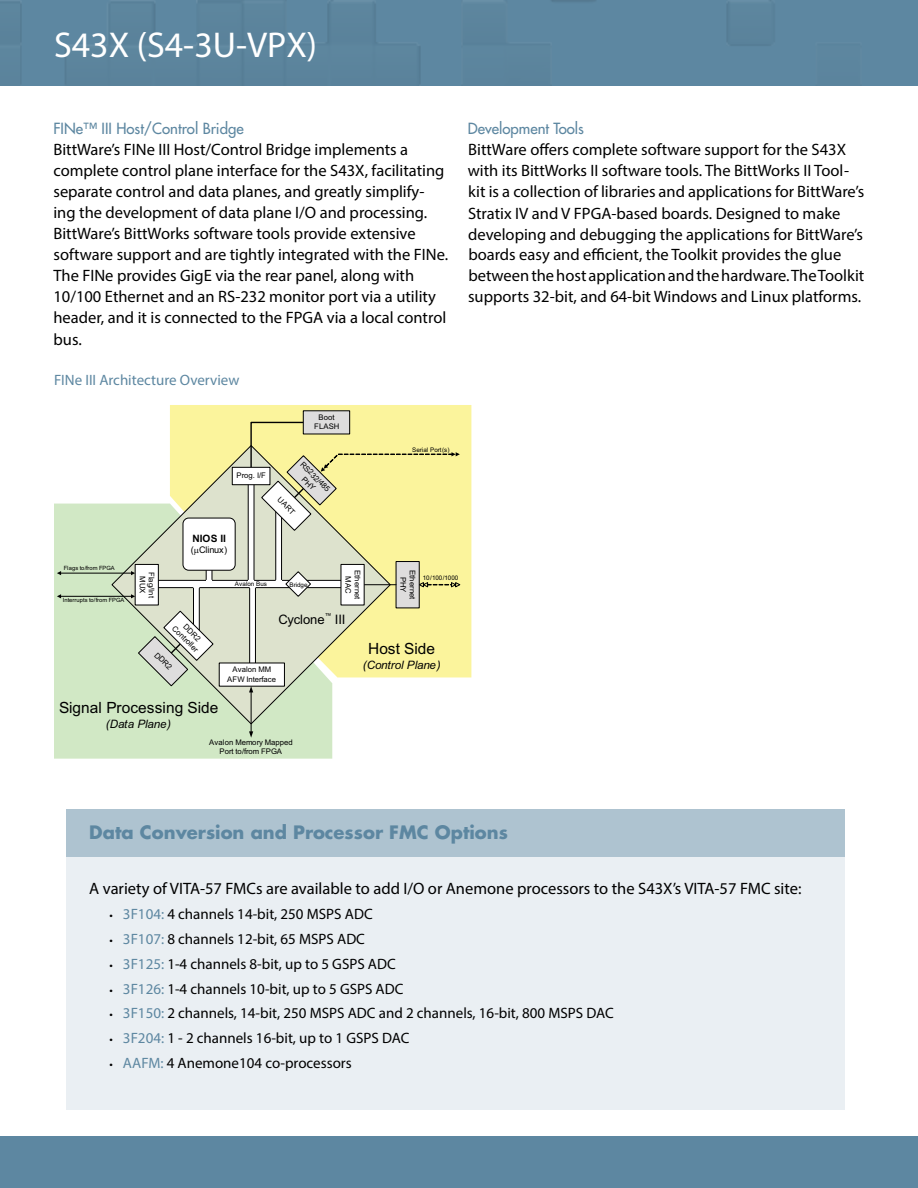
<style>
.page{position:relative;width:918px;height:1188px;background:#fff}
.page>*{position:absolute;margin:0;border:0;box-sizing:border-box;transform-origin:0 0}
.t1{font:36px "Myriad Pro";color:#fff}
.t2{font:700 18px "Futura";color:#5d87a1}
.t3{font:16.5px/21px "Myriad Pro";color:#000}
.t4{font:15.45px "Arial";letter-spacing:.005em;color:#000}
.t5{font:15px "Myriad Pro";color:#000}
.t6{font:15px "Futura";color:#5d87a1}
.t7{font:15px "Myriad Pro";color:#5d87a1}
.t8{font:13.05px "Arial";letter-spacing:-.02em;color:#000}
.t9{font:italic 11.55px "Arial";letter-spacing:-.015em;color:#000}
.t10{font:700 10.2px "Arial";letter-spacing:.005em;color:#000}
.t11{font:9.15px "Arial";letter-spacing:-.03em;color:#000}
.t12{font:7.8px/9.1px "Arial";letter-spacing:.005em;color:#000;text-align:center}
.t13{font:6.3px "Arial";letter-spacing:-.015em;color:#000}
.t14{font:6.3px "Arial";letter-spacing:.005em;color:#000}
.t15{font:5.85px "Arial";color:#000}
.s1{font-size:5.25px}
.s2{font-size:12px}
.s3{color:#5d87a1}
</style>
<div class="page">
<div style="left:0;top:0;width:918px;height:86px;background:#5d87a1"></div>
<div style="left:0;top:1137px;width:918px;height:51px;background:#5d87a1"></div>
<div style="left:54px;top:504px;width:278px;height:255px;background:#d1e8c5"></div>
<div style="left:170px;top:405px;width:301px;height:272px;background:#fbf49c"></div>
<svg style="left:112px;top:445px;width:278px;height:279px;background:#dee5c5"></svg>
<div style="left:157px;top:580px;width:188px;height:8px;background:#fff"></div>
<hr style="left:157px;top:580px;width:188px;height:1px;background:#000">
<hr style="left:157px;top:587px;width:188px;height:1px;background:#000">
<div style="left:206px;top:550px;width:6px;height:30px;background:#fff"></div>
<hr style="left:212px;top:550px;width:1px;height:30px;background:#000">
<hr style="left:206px;top:550px;width:1px;height:30px;background:#000">
<div style="left:276px;top:509px;width:6px;height:71px;background:#fff"></div>
<hr style="left:281px;top:509px;width:1px;height:71px;background:#000">
<hr style="left:276px;top:509px;width:1px;height:71px;background:#000">
<div style="left:183px;top:518px;width:52px;height:52px;background:#fff;border-radius:6px"></div>
<div style="left:183px;top:518px;width:52px;height:52px;border:1px solid #000;border-radius:6px"></div>
<div style="left:248px;top:480px;width:6px;height:100px;background:#fff"></div>
<hr style="left:254px;top:480px;width:1px;height:100px;background:#000">
<hr style="left:248px;top:480px;width:1px;height:100px;background:#000">
<svg style="left:419px;top:582px;width:41px;height:6px"></svg>
<hr style="left:61px;top:573px;width:71px;height:1px;background:#000">
<svg style="left:131px;top:571px;width:4px;height:4px"></svg>
<svg style="left:57px;top:571px;width:4px;height:4px"></svg>
<hr style="left:61px;top:596px;width:71px;height:1px;background:#000">
<svg style="left:131px;top:594px;width:4px;height:4px"></svg>
<svg style="left:57px;top:594px;width:4px;height:4px"></svg>
<div style="left:396px;top:561px;width:23px;height:47px;background:#dedddd"></div>
<hr style="left:364px;top:584px;width:32px;height:1px;background:#000">
<div style="left:135px;top:564px;width:24px;height:41px;background:#fff;border:1px solid #000"></div>
<div style="left:250px;top:588px;width:5px;height:87px;background:#fff"></div>
<hr style="left:255px;top:588px;width:1px;height:87px;background:#000">
<hr style="left:249px;top:588px;width:1px;height:87px;background:#000">
<div style="left:219px;top:663px;width:66px;height:23px;background:#fff"></div>
<div style="left:232px;top:467px;width:38px;height:18px;background:#fff;border:1px solid #000"></div>
<hr style="left:251px;top:692px;width:1px;height:40px;background:#000">
<svg style="left:249px;top:686px;width:4px;height:6px"></svg>
<svg style="left:249px;top:731px;width:4px;height:7px"></svg>
<svg style="left:248px;top:421px;width:212px;height:110px;background:#ede8a3"></svg>
<svg style="left:276px;top:571px;width:35px;height:26px"></svg>
<div style="left:194px;top:588px;width:5px;height:68px;background:#fff"></div>
<hr style="left:199px;top:588px;width:1px;height:68px;background:#000">
<hr style="left:193px;top:588px;width:1px;height:68px;background:#000">
<svg style="left:138px;top:611px;width:76px;height:75px"></svg>
<div style="left:341px;top:564px;width:23px;height:41px;background:#fff"></div>
<div style="left:303px;top:411px;width:47px;height:23px;background:#dedddd;border:1px solid #000"></div>
<div style="left:66px;top:809px;width:778px;height:300px;background:#eaeff3"></div>
<div style="left:66px;top:809px;width:778px;height:48px;background:#aec3d0"></div>
<h1 class="t1" style="left:54px;top:23px;width:265px">S43X (S4-3U-VPX)</h1>
<p class="t6" style="left:53px;top:120px;width:192px">FINe™ III Host/Control Bridge</p>
<p class="t3" style="left:53px;top:139px;width:396px">BittWare’s FINe III Host/Control Bridge implements a complete control plane interface for the S43X, facilitating separate control and data planes, and greatly simplify&shy;ing the development of data plane I/O and processing.<br>BittWare’s BittWorks software tools provide extensive software support and are tightly integrated with the FINe.<br>The FINe provides GigE via the rear panel, along with 10/100 Ethernet and an RS-232 monitor port via a utility header, and it is connected to the FPGA via a local control bus.</p>
<p class="t6" style="left:468px;top:119px;width:118px">Development Tools</p>
<p class="t3" style="left:468px;top:139px;width:398px">BittWare offers complete software support for the S43X with its BittWorks II software tools. The BittWorks II Tool&shy;kit is a collection of libraries and applications for BittWare’s Stratix IV and V FPGA-based boards. Designed to make developing and debugging the applications for BittWare’s boards easy and efficient, the Toolkit provides the glue between the host application and the hardware. The Toolkit supports 32-bit, and 64-bit Windows and Linux platforms.</p>
<p class="t7" style="left:54px;top:371px;width:187px">FINe III Architecture Overview</p>
<p class="t12" style="left:314px;top:413px;width:27px">Boot<br>FLASH</p>
<p class="t15" style="left:64px;top:565px;width:52px">Flags to/from FPGA</p>
<p class="t15" style="left:63px;top:596px;width:63px">Interrupts to/from FPGA</p>
<p class="t12" style="left:156px;top:572px;width:27px;rotate:90deg">Flag/Int<br>MUX</p>
<p class="t12" style="left:236px;top:471px;width:31px">Prog. I/F</p>
<p class="t10" style="left:192px;top:532px;width:35px">NIOS II</p>
<p class="t11" style="left:191px;top:544px;width:38px">( Clinux)</p>
<p class="t12" style="left:305px;top:460px;width:40px;rotate:45deg">RS232/485<br>PHY</p>
<p class="t12" style="left:282px;top:495px;width:23px;rotate:45deg">UART</p>
<p class="t14" style="left:235px;top:580px;width:34px">Aval<span class="s1">te</span>on <span class="s1">xt</span> Bus</p>
<p class="t13" style="left:290px;top:581px;width:19px">Bridge</p>
<p class="t12" style="left:362px;top:570px;width:31px;rotate:90deg">Ethernet<br>MAC</p>
<p class="t13" style="left:412px;top:446px;width:39px">Serial Port(s)</p>
<p class="t12" style="left:417px;top:570px;width:31px;rotate:90deg">Ethernet<br>PHY</p>
<p class="t13" style="left:423px;top:574px;width:37px">10/100/1000</p>
<p class="t12" style="left:183px;top:617px;width:35px;rotate:45deg">DDR2<br>Controller</p>
<p class="t12" style="left:159px;top:650px;width:23px;rotate:45deg">DDR2</p>
<p class="t4" style="left:59px;top:697px;width:161px">Signal Processing Side</p>
<p class="t9" style="left:106px;top:716px;width:67px">(Data Plane)</p>
<p class="t8" style="left:278px;top:610px;width:68px">Cyclone<sup>™</sup> III</p>
<p class="t12" style="left:227px;top:665px;width:50px">Avalon MM<br>AFW Interface</p>
<p class="t12" style="left:209px;top:738px;width:85px">Avalon Memory Mapped<br>Port to/from FPGA</p>
<p class="t4" style="left:368px;top:638px;width:68px">Host Side</p>
<p class="t9" style="left:363px;top:658px;width:79px">(Control Plane)</p>
<p class="t2" style="left:89px;top:820px;width:420px">Data Conversion and Processor FMC Options</p>
<p class="t3" style="left:89px;top:878px;width:714px">A variety of VITA-57 FMCs are available to add I/O or Anemone processors to the S43X’s VITA-57 FMC site:</p>
<p class="t5" style="left:109px;top:905px;width:265px"><span class="s2">•</span> <span class="s3">3F104:</span> 4 channels 14-bit, 250 MSPS ADC</p>
<p class="t5" style="left:109px;top:930px;width:257px"><span class="s2">•</span> <span class="s3">3F107:</span> 8 channels 12-bit, 65 MSPS ADC</p>
<p class="t5" style="left:109px;top:955px;width:288px"><span class="s2">•</span> <span class="s3">3F125:</span> 1-4 channels 8-bit, up to 5 GSPS ADC</p>
<p class="t5" style="left:109px;top:979px;width:296px"><span class="s2">•</span> <span class="s3">3F126:</span> 1-4 channels 10-bit, up to 5 GSPS ADC</p>
<p class="t5" style="left:109px;top:1004px;width:506px"><span class="s2">•</span> <span class="s3">3F150:</span> 2 channels, 14-bit, 250 MSPS ADC and 2 channels, 16-bit, 800 MSPS DAC</p>
<p class="t5" style="left:109px;top:1029px;width:301px"><span class="s2">•</span> <span class="s3">3F204:</span> 1 - 2 channels 16-bit, up to 1 GSPS DAC</p>
<p class="t5" style="left:109px;top:1054px;width:244px"><span class="s2">•</span> <span class="s3">AAFM:</span> 4 Anemone104 co-processors</p>
</div>
